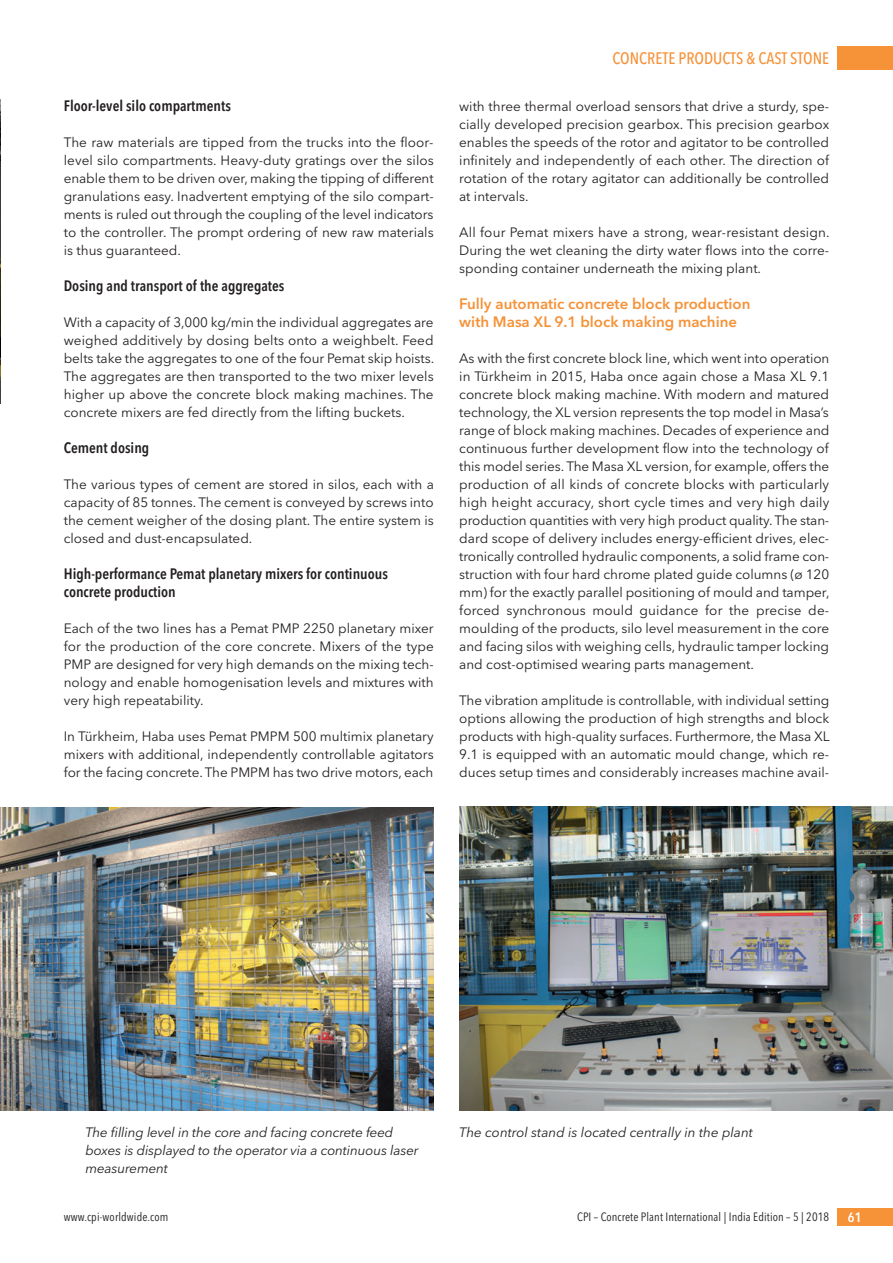
<style>
.page{position:relative;width:893px;height:1263px;background:#fff}
.page>*{position:absolute;margin:0;border:0;box-sizing:border-box;transform-origin:0 0}
.t1{font:500 16.5px "Avenir Next Condensed";color:#f69238}
.t2{font:600 15px/18px "Avenir Next Condensed";color:#231f20}
.t3{font:600 15px/18px "Avenir Next";color:#f69238}
.t4{font:13.5px/18px "Avenir Next";color:#231f20;text-align:justify}
.t5{font:italic 13.5px/18px "Avenir Next";letter-spacing:-.01em;color:#231f20}
.t6{font:600 13.5px "Avenir Next Condensed";color:#fff}
.t7{font:12px "Avenir Next Condensed";letter-spacing:.01em;color:#231f20}
</style>
<div class="page">
<div style="left:838px;top:47px;width:55px;height:23px;background:#f69238"></div>
<img style="left:0;top:100px;width:1px;height:303px">
<img style="left:459px;top:807px;width:434px;height:303px">
<img style="left:0;top:807px;width:434px;height:303px">
<div style="left:838px;top:1208px;width:55px;height:18px;background:#f69238"></div>
<p class="t2" style="left:64px;top:98px;width:169px">Floor-level silo compartments</p>
<p class="t4" style="left:64px;top:134px;width:372px">The raw materials are tipped from the trucks into the floor&shy;level silo compartments. Heavy-duty gratings over the silos enable them to be driven over, making the tipping of different granulations easy. Inadvertent emptying of the silo compart&shy;ments is ruled out through the coupling of the level indicators to the controller. The prompt ordering of new raw materials is thus guaranteed.</p>
<p class="t2" style="left:64px;top:278px;width:222px">Dosing and transport of the aggregates</p>
<p class="t4" style="left:64px;top:314px;width:372px">With a capacity of 3,000 kg/min the individual aggregates are weighed additively by dosing belts onto a weighbelt. Feed belts take the aggregates to one of the four Pemat skip hoists.<br>The aggregates are then transported to the two mixer levels higher up above the concrete block making machines. The concrete mixers are fed directly from the lifting buckets.</p>
<p class="t2" style="left:64px;top:440px;width:87px">Cement dosing</p>
<p class="t4" style="left:64px;top:476px;width:372px">The various types of cement are stored in silos, each with a capacity of 85 tonnes. The cement is conveyed by screws into the cement weigher of the dosing plant. The entire system is closed and dust-encapsulated.</p>
<p class="t2" style="left:64px;top:566px;width:326px">High-performance Pemat planetary mixers for continuous concrete production</p>
<p class="t4" style="left:64px;top:620px;width:372px">Each of the two lines has a Pemat PMP 2250 planetary mixer for the production of the core concrete. Mixers of the type PMP are designed for very high demands on the mixing tech&shy;nology and enable homogenisation levels and mixtures with very high repeatability.</p>
<p class="t4" style="left:64px;top:728px;width:371px">In Türkheim, Haba uses Pemat PMPM 500 multimix planetary mixers with additional, independently controllable agitators for the facing concrete. The PMPM has two drive motors, each</p>
<p class="t1" style="left:612px;top:51px;width:218px">CONCRETE PRODUCTS &amp; CAST STONE</p>
<p class="t4" style="left:459px;top:98px;width:372px">with three thermal overload sensors that drive a sturdy, spe&shy;cially developed precision gearbox. This precision gearbox enables the speeds of the rotor and agitator to be controlled infinitely and independently of each other. The direction of rotation of the rotary agitator can additionally be controlled at intervals.</p>
<p class="t4" style="left:459px;top:224px;width:372px">All four Pemat mixers have a strong, wear-resistant design.<br>During the wet cleaning the dirty water flows into the corre&shy;sponding container underneath the mixing plant.</p>
<p class="t3" style="left:459px;top:296px;width:293px">Fully automatic concrete block production with Masa XL 9.1 block making machine</p>
<p class="t4" style="left:459px;top:350px;width:372px">As with the first concrete block line, which went into operation in Türkheim in 2015, Haba once again chose a Masa XL 9.1 concrete block making machine. With modern and matured technology, the XL version represents the top model in Masa’s range of block making machines. Decades of experience and continuous further development flow into the technology of this model series. The Masa XL version, for example, offers the production of all kinds of concrete blocks with particularly high height accuracy, short cycle times and very high daily production quantities with very high product quality. The stan&shy;dard scope of delivery includes energy-efficient drives, elec&shy;tronically controlled hydraulic components, a solid frame con&shy;struction with four hard chrome plated guide columns (ø 120 mm) for the exactly parallel positioning of mould and tamper, forced synchronous mould guidance for the precise de&shy;moulding of the products, silo level measurement in the core and facing silos with weighing cells, hydraulic tamper locking and cost-optimised wearing parts management.</p>
<p class="t4" style="left:459px;top:692px;width:372px">The vibration amplitude is controllable, with individual setting options allowing the production of high strengths and block products with high-quality surfaces. Furthermore, the Masa XL 9.1 is equipped with an automatic mould change, which re&shy;duces setup times and considerably increases machine avail-</p>
<p class="t5" style="left:85px;top:1124px;width:309px">The filling level in the core and facing concrete feed</p>
<p class="t5" style="left:459px;top:1124px;width:295px">The control stand is located centrally in the plant</p>
<p class="t5" style="left:85px;top:1142px;width:335px">boxes is displayed to the operator via a continuous laser measurement</p>
<p class="t7" style="left:64px;top:1209px;width:106px">www.cpi-worldwide.com</p>
<p class="t7" style="left:577px;top:1209px;width:254px">CPI – Concrete Plant International | India Edition – 5 | 2018</p>
<p class="t6" style="left:848px;top:1211px;width:15px">61</p>
</div>
